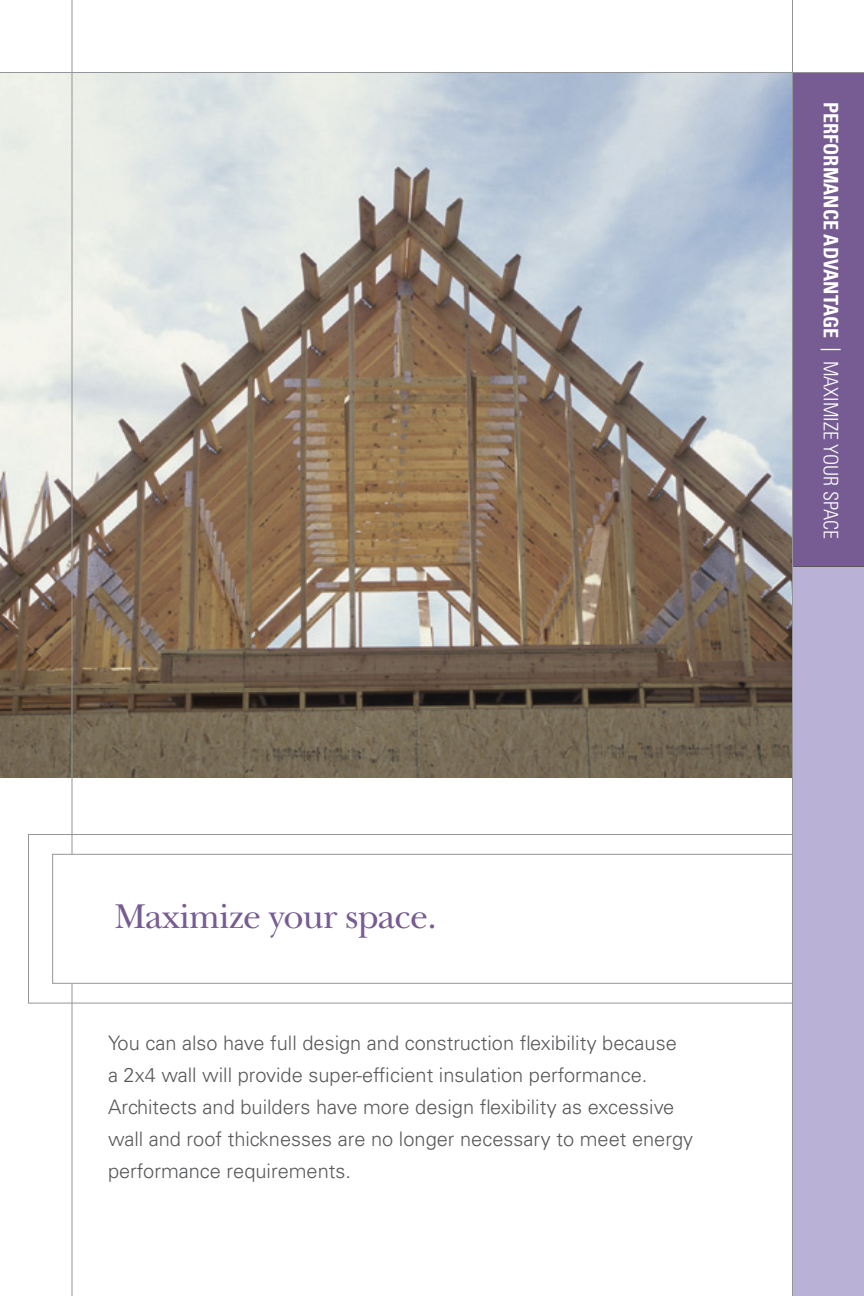
<style>
.page{position:relative;width:864px;height:1296px;background:#fff}
.page>*{position:absolute;margin:0;border:0;box-sizing:border-box;transform-origin:0 0}
.t1{font:36px "New Baskerville Std";letter-spacing:-.02em;color:#765c92}
.t2{font:300 20px "Univers LT Std";color:#57585a}
.t3{font:700 condensed 20px "Univers LT Std";color:#fff}
.s1{font-weight:400}
.s2{font-weight:300}
</style>
<div class="page">
<img style="left:0;top:73px;width:792px;height:705px">
<img style="left:0;top:580px;width:1px;height:716px">
<hr style="left:72px;top:0;width:1px;height:1296px;background:#939598">
<div style="left:28px;top:834px;width:783px;height:170px;border:1px solid #939598"></div>
<div style="left:52px;top:854px;width:758px;height:130px;background:#fff;border:1px solid #939598"></div>
<div style="left:792px;top:72px;width:72px;height:1224px;background:#765c92"></div>
<div style="left:792px;top:567px;width:72px;height:729px;background:#b9b1d6"></div>
<hr style="left:792px;top:0;width:1px;height:1296px;background:#939598">
<hr style="left:794px;top:566px;width:70px;height:1px;background:#57585a">
<hr style="left:0;top:72px;width:864px;height:1px;background:#939598">
<p class="t3" style="left:843px;top:102px;width:438px;rotate:90deg">PERFORMANCE ADVANTAGE <span class="s1">|</span> <span class="s2">MAXIMIZE YOUR SPACE</span></p>
<p class="t1" style="left:114px;top:895px;width:324px">Maximize your space.</p>
<p class="t2" style="left:108px;top:1030px;width:570px">You can also have full design and construction flexibility because</p>
<p class="t2" style="left:108px;top:1062px;width:541px">a 2x4 wall will provide super-efficient insulation performance.</p>
<p class="t2" style="left:108px;top:1094px;width:568px">Architects and builders have more design flexibility as excessive</p>
<p class="t2" style="left:108px;top:1126px;width:587px">wall and roof thicknesses are no longer necessary to meet energy</p>
<p class="t2" style="left:108px;top:1158px;width:244px">performance requirements.</p>
</div>
